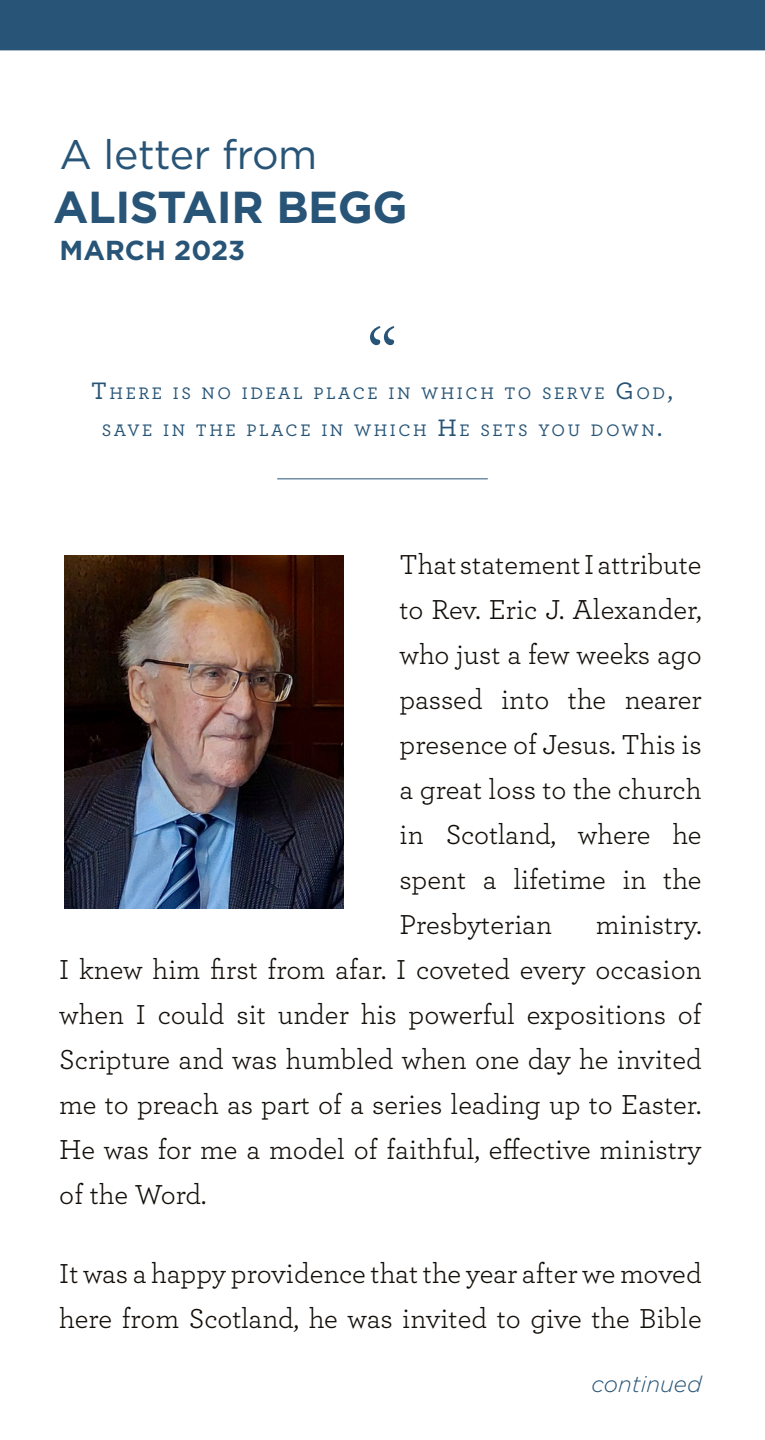
<style>
.page{position:relative;width:765px;height:1440px;background:#fff}
.page>*{position:absolute;margin:0;border:0;box-sizing:border-box;transform-origin:0 0}
.t1{font:700 44.75px "Gotham";letter-spacing:-.01em;color:#285577}
.t2{font:41.25px "Gotham";letter-spacing:-.01em;color:#285577}
.t3{font:28.75px/45px "Archer";color:#130e09;text-align:justify}
.t4{font:700 27.5px "Gotham";color:#285577}
.t5{font:italic 300 22.5px "Gotham";color:#285577}
.P_S{font:500 17.5px/37.2px "Archer";letter-spacing:.145em;color:#285577;text-align:center}
.s1{font-size:25px}
</style>
<div class="page">
<hr style="left:277px;top:478px;width:211px;height:1px;background:#285577">
<svg style="left:370px;top:326px;width:24px;height:19px"></svg>
<div style="left:0;top:0;width:765px;height:50px;background:#285577"></div>
<img style="left:64px;top:555px;width:279px;height:353px">
<p class="t2" style="left:60px;top:128px;width:259px">A letter from</p>
<p class="t1" style="left:53px;top:177px;width:356px">ALISTAIR BEGG</p>
<p class="t4" style="left:60px;top:232px;width:187px">MARCH 2023</p>
<p class="P_S" style="left:91px;top:374px;width:583px"><span class="s1">T</span>HERE IS NO IDEAL PLACE IN WHICH TO SERVE <span class="s1">G</span>OD<span class="s1">,<br></span>SAVE IN THE PLACE IN WHICH <span class="s1">H</span>E SETS YOU DOWN<span class="s1">.</span></p>
<p class="t3" style="left:400px;top:540px;width:304px">That statement I attribute to Rev. Eric J. Alexander, who just a few weeks ago passed into the nearer presence of Jesus. This is a great loss to the church in Scotland, where he spent a lifetime in the Presbyterian</p>
<p class="t3" style="left:59px;top:900px;width:644px;text-indent:537px">ministry.<br>I knew him first from afar. I coveted every occasion when I could sit under his powerful expositions of Scripture and was humbled when one day he invited me to preach as part of a series leading up to Easter.<br>He was for me a model of faithful, effective ministry of the Word.</p>
<p class="t3" style="left:59px;top:1249px;width:644px">It was a happy providence that the year after we moved here from Scotland, he was invited to give the Bible</p>
<p class="t5" style="left:591px;top:1370px;width:112px">continued</p>
</div>
